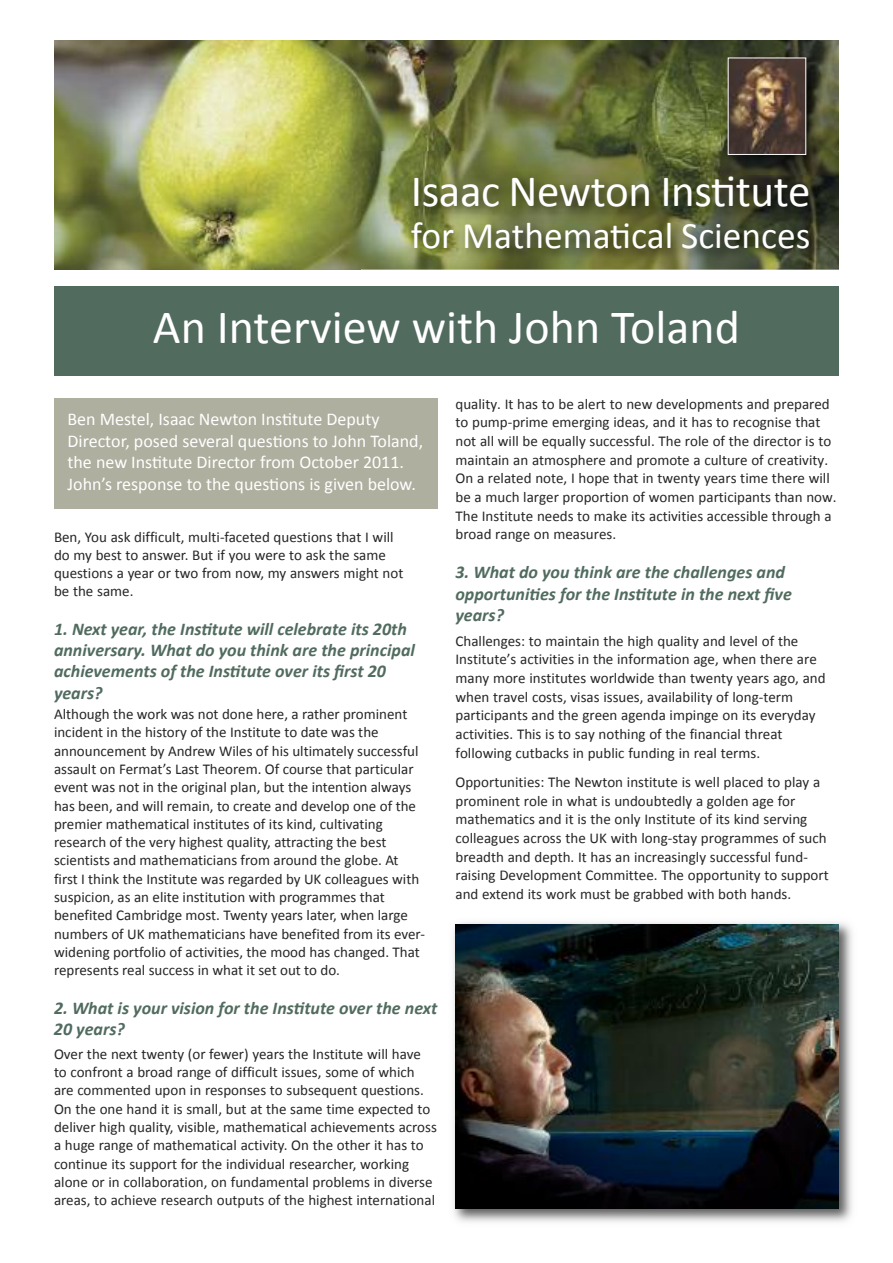
<style>
.page{position:relative;width:893px;height:1263px;background:#fff}
.page>*{position:absolute;margin:0;border:0;box-sizing:border-box;transform-origin:0 0}
.t1{font:48px "Calibri";color:#fff}
.t2{font:45px "Calibri";letter-spacing:-.01em;color:#fff}
.t3{font:37.5px "Calibri";color:#fff}
.t4{font:italic 700 18px/21.3px "Calibri";color:#516b5f}
.t5{font:18px/21.6px "Calibri";color:#fff}
.t6{font:15px/18.3px "Calibri";color:#272627}
</style>
<div class="page">
<img style="left:54px;top:40px;width:785px;height:230px">
<img style="left:361px;top:151px;width:478px;height:119px">
<img style="left:722px;top:51px;width:103px;height:123px">
<img style="left:730px;top:60px;width:74px;height:93px">
<div style="left:54px;top:286px;width:785px;height:89px;background:#516b5f"></div>
<div style="left:54px;top:398px;width:383px;height:111px;background:#afafa0"></div>
<img style="left:453px;top:922px;width:399px;height:300px">
<img style="left:455px;top:925px;width:384px;height:284px">
<h2 class="t2" style="left:411px;top:172px;width:401px">Isaac Newton Institute</h2>
<h3 class="t3" style="left:411px;top:219px;width:401px">for Mathematical Sciences</h3>
<h1 class="t1" style="left:153px;top:307px;width:589px">An Interview with John Toland</h1>
<p class="t5" style="left:67px;top:410px;width:357px">Ben Mestel, Isaac Newton Institute Deputy Director, posed several questions to John Toland, the new Institute Director from October 2011.<br>John’s response to the questions is given below.</p>
<p class="t6" style="left:54px;top:529px;width:351px">Ben, You ask difficult, multi-faceted questions that I will do my best to answer. But if you were to ask the same questions a year or two from now, my answers might not be the same.</p>
<p class="t4" style="left:54px;top:620px;width:363px">1. Next year, the Institute will celebrate its 20th anniversary. What do you think are the principal achievements of the Institute over its first 20 years?</p>
<p class="t6" style="left:54px;top:706px;width:372px">Although the work was not done here, a rather prominent incident in the history of the Institute to date was the announcement by Andrew Wiles of his ultimately successful assault on Fermat’s Last Theorem. Of course that particular event was not in the original plan, but the intention always has been, and will remain, to create and develop one of the premier mathematical institutes of its kind, cultivating research of the very highest quality, attracting the best scientists and mathematicians from around the globe. At first I think the Institute was regarded by UK colleagues with suspicion, as an elite institution with programmes that benefited Cambridge most. Twenty years later, when large numbers of UK mathematicians have benefited from its ever&shy;widening portfolio of activities, the mood has changed. That represents real success in what it set out to do.</p>
<p class="t4" style="left:54px;top:998px;width:385px">2. What is your vision for the Institute over the next<br>20 years?</p>
<p class="t6" style="left:54px;top:1046px;width:384px">Over the next twenty (or fewer) years the Institute will have to confront a broad range of difficult issues, some of which are commented upon in responses to subsequent questions.<br>On the one hand it is small, but at the same time expected to deliver high quality, visible, mathematical achievements across a huge range of mathematical activity. On the other it has to continue its support for the individual researcher, working alone or in collaboration, on fundamental problems in diverse areas, to achieve research outputs of the highest international</p>
<p class="t6" style="left:455px;top:396px;width:383px">quality. It has to be alert to new developments and prepared to pump-prime emerging ideas, and it has to recognise that not all will be equally successful. The role of the director is to maintain an atmosphere and promote a culture of creativity.<br>On a related note, I hope that in twenty years time there will be a much larger proportion of women participants than now.<br>The Institute needs to make its activities accessible through a broad range on measures.</p>
<p class="t4" style="left:455px;top:563px;width:338px">3. What do you think are the challenges and opportunities for the Institute in the next five years?</p>
<p class="t6" style="left:455px;top:633px;width:372px">Challenges: to maintain the high quality and level of the Institute’s activities in the information age, when there are many more institutes worldwide than twenty years ago, and when travel costs, visas issues, availability of long-term participants and the green agenda impinge on its everyday activities. This is to say nothing of the financial threat following cutbacks in public funding in real terms.</p>
<p class="t6" style="left:455px;top:774px;width:375px">Opportunities: The Newton institute is well placed to play a prominent role in what is undoubtedly a golden age for mathematics and it is the only Institute of its kind serving colleagues across the UK with long-stay programmes of such breadth and depth. It has an increasingly successful fund&shy;raising Development Committee. The opportunity to support and extend its work must be grabbed with both hands.</p>
</div>
